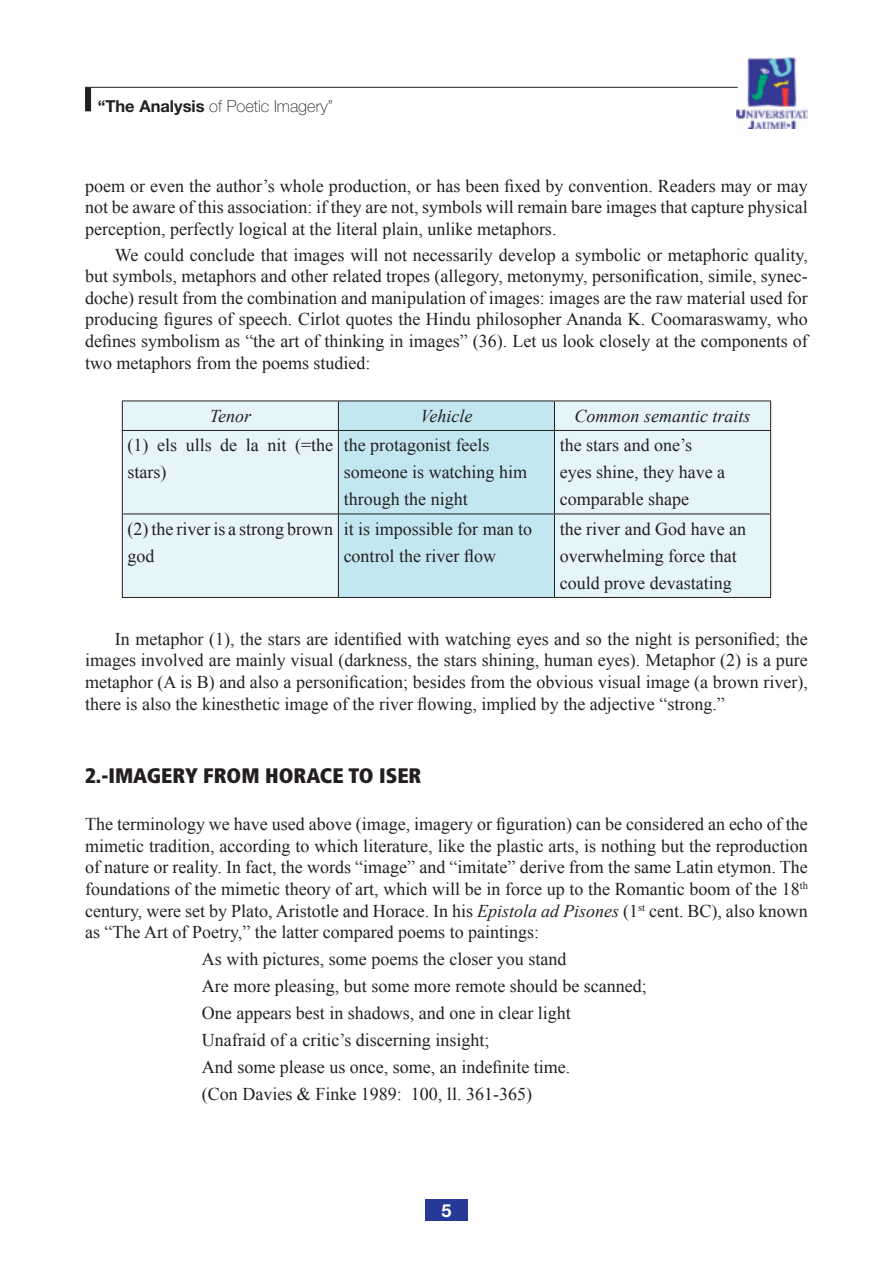
<style>
.page{position:relative;width:893px;height:1263px;background:#fff}
.page>*{position:absolute;margin:0;border:0;box-sizing:border-box;transform-origin:0 0}
.t1{font:900 condensed 21px "Frutiger LT Std";color:#231f20}
.t2{font:18px/21.6px "Times New Roman";color:#231f20}
.t3{font:italic 18px "Times New Roman";color:#231f20}
.t4{font:700 18px "Helvetica Neue LT Std";color:#fff}
.t5{font:100 16.5px "Helvetica Neue LT Std";color:#231f20}
.s1{font-weight:700}
.s2{font-style:italic}
</style>
<div class="page">
<img style="left:737px;top:57px;width:71px;height:71px">
<hr style="left:85px;top:87px;width:653px;height:1px;background:#231f20">
<div style="left:85px;top:87px;width:6px;height:24px;background:#231f20"></div>
<div style="left:425px;top:1199px;width:43px;height:21px;background:#263996"></div>
<div style="left:123px;top:402px;width:647px;height:195px;background:#e6f5f9"></div>
<hr style="left:122px;top:401px;width:216px;height:1px;background:#231f20">
<svg style="left:122px;top:401px;width:1px;height:29px"></svg>
<hr style="left:554px;top:401px;width:217px;height:1px;background:#231f20">
<div style="left:338px;top:401px;width:217px;height:196px;background:#c3e7f1"></div>
<svg style="left:770px;top:401px;width:1px;height:29px"></svg>
<hr style="left:122px;top:430px;width:216px;height:1px;background:#231f20">
<hr style="left:122px;top:431px;width:1px;height:83px;background:#231f20">
<hr style="left:338px;top:430px;width:216px;height:1px;background:#231f20">
<hr style="left:338px;top:431px;width:1px;height:83px;background:#231f20">
<hr style="left:554px;top:430px;width:217px;height:1px;background:#231f20">
<hr style="left:554px;top:431px;width:1px;height:83px;background:#231f20">
<hr style="left:770px;top:431px;width:1px;height:83px;background:#231f20">
<hr style="left:122px;top:514px;width:216px;height:1px;background:#231f20">
<hr style="left:122px;top:514px;width:1px;height:83px;background:#231f20">
<hr style="left:338px;top:514px;width:216px;height:1px;background:#231f20">
<hr style="left:338px;top:514px;width:1px;height:83px;background:#231f20">
<hr style="left:554px;top:514px;width:217px;height:1px;background:#231f20">
<hr style="left:554px;top:514px;width:1px;height:83px;background:#231f20">
<hr style="left:770px;top:514px;width:1px;height:83px;background:#231f20">
<hr style="left:122px;top:597px;width:216px;height:1px;background:#231f20">
<hr style="left:338px;top:597px;width:216px;height:1px;background:#231f20">
<hr style="left:554px;top:597px;width:217px;height:1px;background:#231f20">
<p class="t5" style="left:98px;top:96px;width:237px"><span class="s1">“The Analysis</span> of Poetic Imagery”</p>
<p class="t2" style="left:85px;top:174px;width:724px;text-align:justify">poem or even the author’s whole production, or has been fixed by convention. Readers may or may not be aware of this association: if they are not, symbols will remain bare images that capture physical perception, perfectly logical at the literal plain, unlike metaphors.</p>
<p class="t2" style="left:85px;top:244px;width:724px;text-align:justify;text-indent:30px">We could conclude that images will not necessarily develop a symbolic or metaphoric quality, but symbols, metaphors and other related tropes (allegory, metonymy, personification, simile, synec&shy;doche) result from the combination and manipulation of images: images are the raw material used for producing figures of speech. Cirlot quotes the Hindu philosopher Ananda K. Coomaraswamy, who defines symbolism as “the art of thinking in images” (36). Let us look closely at the components of two metaphors from the poems studied:</p>
<p class="t3" style="left:210px;top:403px;width:43px">Tenor</p>
<p class="t3" style="left:420px;top:403px;width:53px">Vehicle</p>
<p class="t3" style="left:575px;top:403px;width:178px">Common semantic traits</p>
<p class="t2" style="left:128px;top:432px;width:207px;line-height:27px">(1) els ulls de la nit (=the stars)</p>
<p class="t2" style="left:344px;top:432px;width:185px;line-height:27px">the protagonist feels someone is watching him through the night</p>
<p class="t2" style="left:560px;top:432px;width:167px;line-height:27px">the stars and one’s eyes shine, they have a comparable shape</p>
<p class="t2" style="left:128px;top:515px;width:207px;line-height:27px">(2) the river is a strong brown god</p>
<p class="t2" style="left:344px;top:515px;width:190px;line-height:27px">it is impossible for man to control the river flow</p>
<p class="t2" style="left:560px;top:515px;width:188px;line-height:27px">the river and God have an overwhelming force that could prove devastating</p>
<p class="t2" style="left:85px;top:628px;width:724px;text-align:justify;text-indent:30px">In metaphor (1), the stars are identified with watching eyes and so the night is personified; the images involved are mainly visual (darkness, the stars shining, human eyes). Metaphor (2) is a pure metaphor (A is B) and also a personification; besides from the obvious visual image (a brown river), there is also the kinesthetic image of the river flowing, implied by the adjective “strong.”</p>
<p class="t1" style="left:85px;top:763px;width:338px">2.-IMAGERY FROM HORACE TO ISER</p>
<p class="t2" style="left:85px;top:813px;width:724px;text-align:justify">The terminology we have used above (image, imagery or figuration) can be considered an echo of the mimetic tradition, according to which literature, like the plastic arts, is nothing but the reproduction of nature or reality. In fact, the words “image” and “imitate” derive from the same Latin etymon. The foundations of the mimetic theory of art, which will be in force up to the Romantic boom of the 18<sup>th </sup>century, were set by Plato, Aristotle and Horace. In his <span class="s2">Epistola ad Pisones</span> (1<sup>st</sup> cent. BC), also known as “The Art of Poetry,” the latter compared poems to paintings:</p>
<p class="t2" style="left:202px;top:945px;width:446px;line-height:27px">As with pictures, some poems the closer you stand<br>Are more pleasing, but some more remote should be scanned; One appears best in shadows, and one in clear light<br>Unafraid of a critic’s discerning insight;<br>And some please us once, some, an indefinite time.<br>(Con Davies &amp; Finke 1989: 100, ll. 361-365)</p>
<p class="t4" style="left:441px;top:1199px;width:12px">5</p>
</div>
